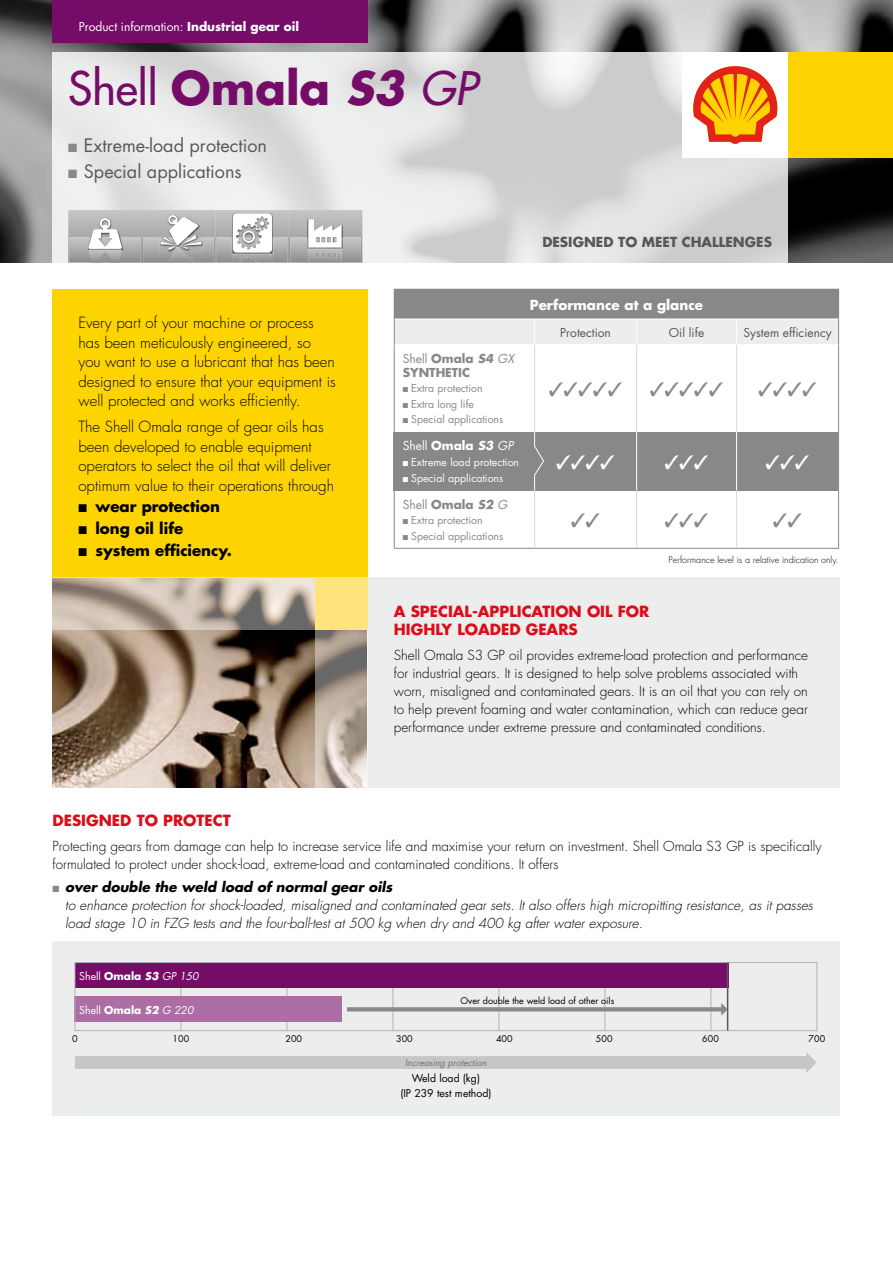
<style>
.page{position:relative;width:893px;height:1263px;background:#fff}
.page>*{position:absolute;margin:0;border:0;box-sizing:border-box;transform-origin:0 0}
.t1{font:500 45px "Futura Std";color:#750d68}
.t2{font:19.5px "Zapf Dingbats";color:#87888a}
.t3{font:19.5px "Zapf Dingbats";color:#fff}
.t4{font:18px "Futura Std";color:#58585a}
.t5{font:300 15px/19.5px "Futura Std";color:#000}
.t6{font:700 15px "Futura Std";color:#dc0d1b}
.t7{font:700 15px "Futura Std";color:#000}
.t8{font:300 13.5px/18px "Futura Std";color:#000}
.t9{font:italic 300 13.5px/18px "Futura Std";color:#000}
.t10{font:700 13.5px "Futura Std";color:#58585a}
.t11{font:700 13.5px "Futura Std";color:#fff}
.t12{font:12px "Futura Std";color:#fff}
.t13{font:12px "Futura Std";color:#58585a}
.t14{font:700 12px/13.5px "Futura Std";color:#87888a}
.t15{font:12px "Futura Std";color:#87888a}
.t16{font:10.5px "Futura Std";color:#87888a}
.t17{font:10.5px "Futura Std";color:#fff}
.t18{font:10.5px/15px "Futura Std";color:#000;text-align:center}
.t19{font:9px "Futura Std";color:#000}
.t20{font:300 9px "Futura Std";color:#000}
.t21{font:italic 9px "Futura Std";color:#707173}
.s1{font-weight:700}
.s2{font-weight:700;font-style:italic}
.s3{font-style:italic}
.s4{color:#87888a}
.s5{font-weight:400}
.s6{font-weight:400;font-style:italic}
</style>
<div class="page">
<img style="left:53px;top:630px;width:262px;height:158px">
<div style="left:368px;top:578px;width:472px;height:210px;background:#eceded"></div>
<div style="left:53px;top:289px;width:315px;height:289px;background:#fed400"></div>
<img style="left:0;top:0;width:893px;height:263px">
<svg style="left:53px;top:53px;width:735px;height:210px;background:#dedede"></svg>
<div style="left:53px;top:941px;width:787px;height:174px;background:#eceded"></div>
<hr style="left:605px;top:962px;width:1px;height:68px;background:#b1b3b4">
<hr style="left:711px;top:962px;width:1px;height:68px;background:#b1b3b4">
<hr style="left:181px;top:962px;width:1px;height:68px;background:#b1b3b4">
<hr style="left:287px;top:962px;width:1px;height:68px;background:#b1b3b4">
<hr style="left:393px;top:962px;width:1px;height:68px;background:#b1b3b4">
<hr style="left:499px;top:962px;width:1px;height:68px;background:#b1b3b4">
<div style="left:75px;top:962px;width:653px;height:26px;background:#750d68"></div>
<div style="left:75px;top:996px;width:267px;height:26px;background:#ac6ea4"></div>
<div style="left:74px;top:962px;width:743px;height:69px;border:1px solid #b1b3b4"></div>
<svg style="left:75px;top:1052px;width:742px;height:21px"></svg>
<hr style="left:727px;top:962px;width:1px;height:68px;background:#58585a">
<svg style="left:347px;top:1003px;width:381px;height:13px"></svg>
<div style="left:683px;top:53px;width:105px;height:105px;background:#fff"></div>
<svg style="left:693px;top:66px;width:85px;height:78px"></svg>
<div style="left:788px;top:53px;width:105px;height:105px;background:#ffd300"></div>
<hr style="left:788px;top:53px;width:1px;height:105px;background:#fff">
<div style="left:53px;top:0;width:315px;height:42px;background:#750d68"></div>
<div style="left:315px;top:578px;width:53px;height:52px;background:#ffe47d"></div>
<svg style="left:53px;top:578px;width:262px;height:52px;background:#b7ab9f"></svg>
<svg style="left:315px;top:630px;width:53px;height:158px;background:#afa399"></svg>
<svg style="left:68px;top:210px;width:294px;height:53px;background:#bbbcbd"></svg>
<div style="left:394px;top:432px;width:444px;height:58px;background:#87888a"></div>
<hr style="left:394px;top:289px;width:141px;height:1px;background:#87888a">
<hr style="left:535px;top:289px;width:102px;height:1px;background:#87888a">
<hr style="left:637px;top:289px;width:99px;height:1px;background:#87888a">
<hr style="left:736px;top:289px;width:103px;height:1px;background:#87888a">
<hr style="left:394px;top:345px;width:1px;height:87px;background:#87888a">
<hr style="left:838px;top:345px;width:1px;height:87px;background:#87888a">
<hr style="left:838px;top:432px;width:1px;height:58px;background:#87888a">
<hr style="left:394px;top:490px;width:1px;height:58px;background:#87888a">
<hr style="left:838px;top:490px;width:1px;height:58px;background:#87888a">
<hr style="left:394px;top:548px;width:141px;height:1px;background:#87888a">
<hr style="left:535px;top:548px;width:102px;height:1px;background:#87888a">
<hr style="left:637px;top:548px;width:99px;height:1px;background:#87888a">
<hr style="left:736px;top:548px;width:103px;height:1px;background:#87888a">
<svg style="left:394px;top:290px;width:445px;height:55px;background:#b5b6b7"></svg>
<hr style="left:395px;top:344px;width:140px;height:1px;background:#fff">
<hr style="left:535px;top:344px;width:102px;height:1px;background:#fff">
<hr style="left:637px;top:344px;width:99px;height:1px;background:#fff">
<hr style="left:736px;top:344px;width:102px;height:1px;background:#fff">
<hr style="left:534px;top:345px;width:1px;height:87px;background:#d9dadb">
<hr style="left:636px;top:345px;width:1px;height:87px;background:#d9dadb">
<hr style="left:736px;top:345px;width:1px;height:87px;background:#d9dadb">
<hr style="left:636px;top:432px;width:1px;height:58px;background:#fff">
<hr style="left:736px;top:432px;width:1px;height:58px;background:#fff">
<hr style="left:534px;top:490px;width:1px;height:58px;background:#d9dadb">
<hr style="left:636px;top:490px;width:1px;height:58px;background:#d9dadb">
<hr style="left:736px;top:490px;width:1px;height:58px;background:#d9dadb">
<hr style="left:395px;top:319px;width:140px;height:1px;background:#fff">
<hr style="left:535px;top:319px;width:102px;height:1px;background:#fff">
<hr style="left:637px;top:319px;width:99px;height:1px;background:#fff">
<hr style="left:736px;top:319px;width:102px;height:1px;background:#fff">
<svg style="left:534px;top:432px;width:10px;height:59px"></svg>
<p class="t12" style="left:79px;top:19px;width:222px">Product information: <span class="s1">Industrial gear oil</span></p>
<h1 class="t1" style="left:68px;top:61px;width:410px">Shell <span class="s1">Omala</span> <span class="s2">S3</span> <span class="s3">GP</span></h1>
<h3 class="t4" style="left:68px;top:134px;width:200px"><span class="s4">■</span> Extreme-load protection</h3>
<h3 class="t4" style="left:68px;top:160px;width:175px"><span class="s4">■</span> Special applications</h3>
<p class="t5" style="left:78px;top:314px;width:259px">Every part of your machine or process has been meticulously engineered, so you want to use a lubricant that has been designed to ensure that your equipment is well protected and works efficiently.</p>
<p class="t5" style="left:78px;top:417px;width:257px">The Shell Omala range of gear oils has been developed to enable equipment operators to select the oil that will deliver optimum value to their operations through</p>
<p class="t7" style="left:78px;top:497px;width:143px">■ wear protection</p>
<p class="t7" style="left:78px;top:518px;width:106px">■ long oil life</p>
<p class="t7" style="left:78px;top:540px;width:155px">■ system efficiency.</p>
<p class="t10" style="left:542px;top:233px;width:158px">Designed to meet chall</p>
<p class="t10" style="left:726px;top:233px;width:48px">enges</p>
<p class="t14" style="left:403px;top:352px;width:113px"><span class="s5">Shell</span> Omala <span class="s3">S4</span> <span class="s6">GX<br></span>SYNTHETIC</p>
<p class="t16" style="left:403px;top:382px;width:81px">■ Extra protection</p>
<p class="t16" style="left:403px;top:397px;width:73px">■ Extra long life</p>
<p class="t16" style="left:403px;top:413px;width:102px">■ Special applications</p>
<p class="t12" style="left:403px;top:438px;width:112px">Shell <span class="s1">Omala</span> <span class="s2">S3</span> <span class="s3">GP</span></p>
<p class="t17" style="left:403px;top:455px;width:118px">■ Extreme load protection</p>
<p class="t17" style="left:403px;top:471px;width:102px">■ Special applications</p>
<p class="t15" style="left:403px;top:496px;width:106px">Shell <span class="s1">Omala</span> <span class="s2">S2</span> <span class="s3">G</span></p>
<p class="t16" style="left:403px;top:514px;width:81px">■ Extra protection</p>
<p class="t16" style="left:403px;top:529px;width:102px">■ Special applications</p>
<p class="t11" style="left:530px;top:296px;width:175px">Performance at a glance</p>
<p class="t13" style="left:560px;top:325px;width:52px">Protection</p>
<p class="t13" style="left:669px;top:325px;width:37px">Oil life</p>
<p class="t13" style="left:743px;top:325px;width:90px">System efficiency</p>
<h2 class="t2" style="left:549px;top:380px;width:75px">✓✓✓✓✓</h2>
<h2 class="t2" style="left:650px;top:380px;width:75px">✓✓✓✓✓</h2>
<h2 class="t2" style="left:758px;top:380px;width:60px">✓✓✓✓</h2>
<h2 class="t3" style="left:556px;top:453px;width:60px">✓✓✓✓</h2>
<h2 class="t3" style="left:664px;top:453px;width:46px">✓✓✓</h2>
<h2 class="t3" style="left:765px;top:453px;width:46px">✓✓✓</h2>
<h2 class="t2" style="left:664px;top:511px;width:46px">✓✓✓</h2>
<p class="t20" style="left:669px;top:554px;width:172px">Performance level is a relative indication only.</p>
<p class="t6" style="left:394px;top:602px;width:27px">A SPECI</p>
<p class="t6" style="left:453px;top:602px;width:101px">AL-APPLICATION</p>
<p class="t6" style="left:587px;top:602px;width:52px">OIL FOR</p>
<p class="t6" style="left:394px;top:620px;width:175px">HIGHLY LOADED GEARS</p>
<p class="t8" style="left:394px;top:646px;width:416px">Shell Omala S3 GP oil provides extreme-load protection and performance for industrial gears. It is designed to help solve problems associated with worn, misaligned and contaminated gears. It is an oil that you can rely on to help prevent foaming and water contamination, which can reduce gear performance under extreme pressure and contaminated conditions.</p>
<p class="t6" style="left:53px;top:811px;width:180px">Designed to protect</p>
<p class="t8" style="left:53px;top:837px;width:771px">Protecting gears from damage can help to increase service life and maximise your return on investment. Shell Omala S3 GP is specifically formulated to protect under shock-load, extreme-load and contaminated conditions. It offers</p>
<p class="t9" style="left:65px;top:879px;width:749px;text-indent:-13px"><span class="s4">■</span> <span class="s1">over double the weld load of normal gear oils<br></span>to enhance protection for shock-loaded, misaligned and contaminated gear sets. It also offers high micropitting resistance, as it passes load stage 10 in FZG tests and the four-ball-test at 500 kg when dry and 400 kg after water exposure.</p>
<p class="t17" style="left:79px;top:969px;width:121px">Shell <span class="s1">Omala</span> <span class="s2">S3</span> <span class="s3">GP 150</span></p>
<p class="t17" style="left:79px;top:1003px;width:116px">Shell <span class="s1">Omala</span> <span class="s2">S2</span> <span class="s3">G 220</span></p>
<p class="t19" style="left:460px;top:995px;width:155px">Over double the weld load of other oils</p>
<p class="t19" style="left:72px;top:1033px;width:7px">0</p>
<p class="t19" style="left:173px;top:1033px;width:18px">100</p>
<p class="t19" style="left:286px;top:1033px;width:18px">200</p>
<p class="t19" style="left:396px;top:1033px;width:18px">300</p>
<p class="t19" style="left:496px;top:1033px;width:18px">400</p>
<p class="t19" style="left:596px;top:1033px;width:18px">500</p>
<p class="t19" style="left:702px;top:1033px;width:18px">600</p>
<p class="t19" style="left:809px;top:1033px;width:18px">700</p>
<p class="t21" style="left:405px;top:1057px;width:83px">Increasing protection</p>
<p class="t18" style="left:400px;top:1070px;width:93px">Weld load (kg)<br>(IP 239 test method)</p>
</div>
